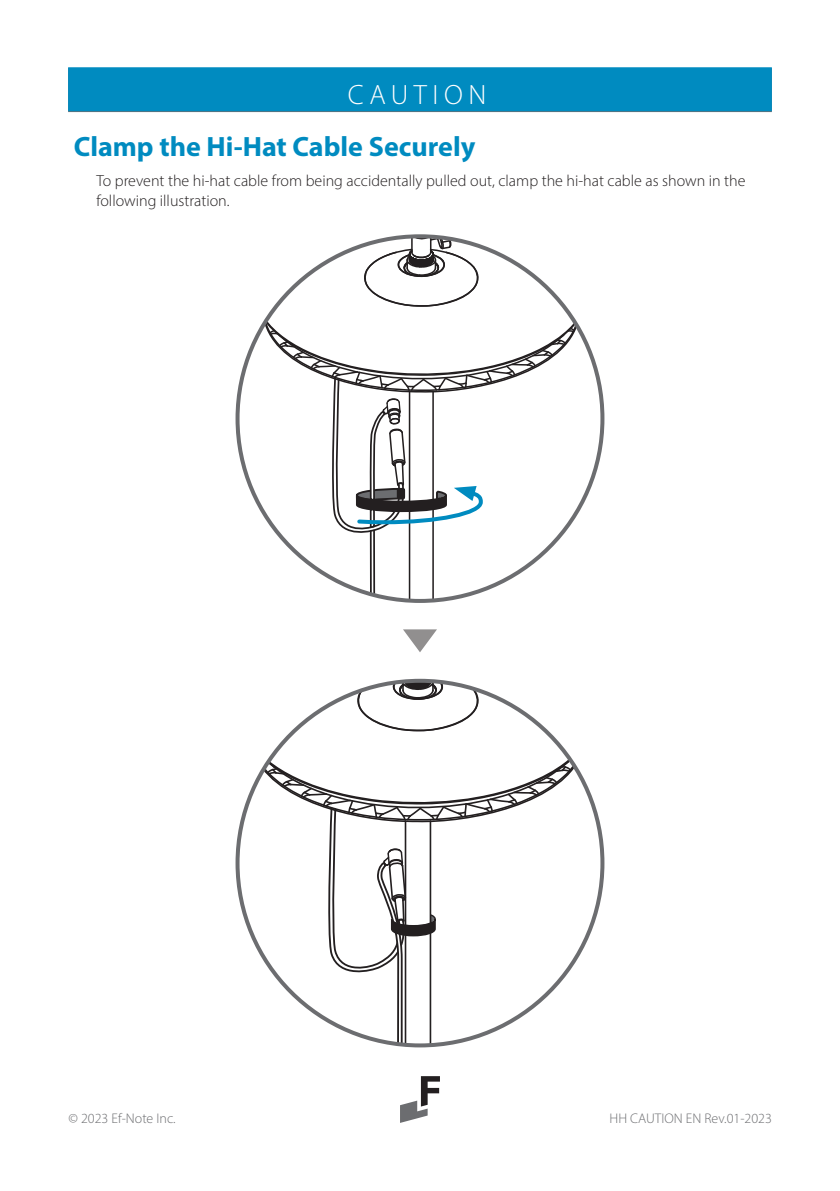
<style>
.page{position:relative;width:840px;height:1191px;background:#fff}
.page>*{position:absolute;margin:0;border:0;box-sizing:border-box;transform-origin:0 0}
.t1{font:700 28px "Myriad Pro";color:#008bc0}
.t2{font:300 28px "Myriad Pro";letter-spacing:.2em;color:#fff}
.t3{font:300 16px/19.2px "Myriad Pro";color:#231f20}
.t4{font:300 14px "Myriad Pro";color:#6c6d70}
</style>
<div class="page">
<svg style="left:240px;top:681px;width:360px;height:364px"></svg>
<svg style="left:239px;top:236px;width:354px;height:365px"></svg>
<svg style="left:403px;top:629px;width:34px;height:23px"></svg>
<svg style="left:400px;top:1076px;width:39px;height:47px"></svg>
<div style="left:68px;top:68px;width:703px;height:44px;background:#4d7586"></div>
<div style="left:68px;top:67px;width:703px;height:44px;background:#008bc0"></div>
<h1 class="t2" style="left:347px;top:78px;width:140px">CAUTION</h1>
<h1 class="t1" style="left:74px;top:128px;width:403px">Clamp the Hi-Hat Cable Securely</h1>
<p class="t3" style="left:96px;top:171px;width:650px">To prevent the hi-hat cable from being accidentally pulled out, clamp the hi-hat cable as shown in the following illustration.</p>
<p class="t4" style="left:68px;top:1109px;width:109px">© 2023 Ef-Note Inc.</p>
<p class="t4" style="left:609px;top:1109px;width:164px">HH CAUTION EN Rev.01-2023</p>
</div>
